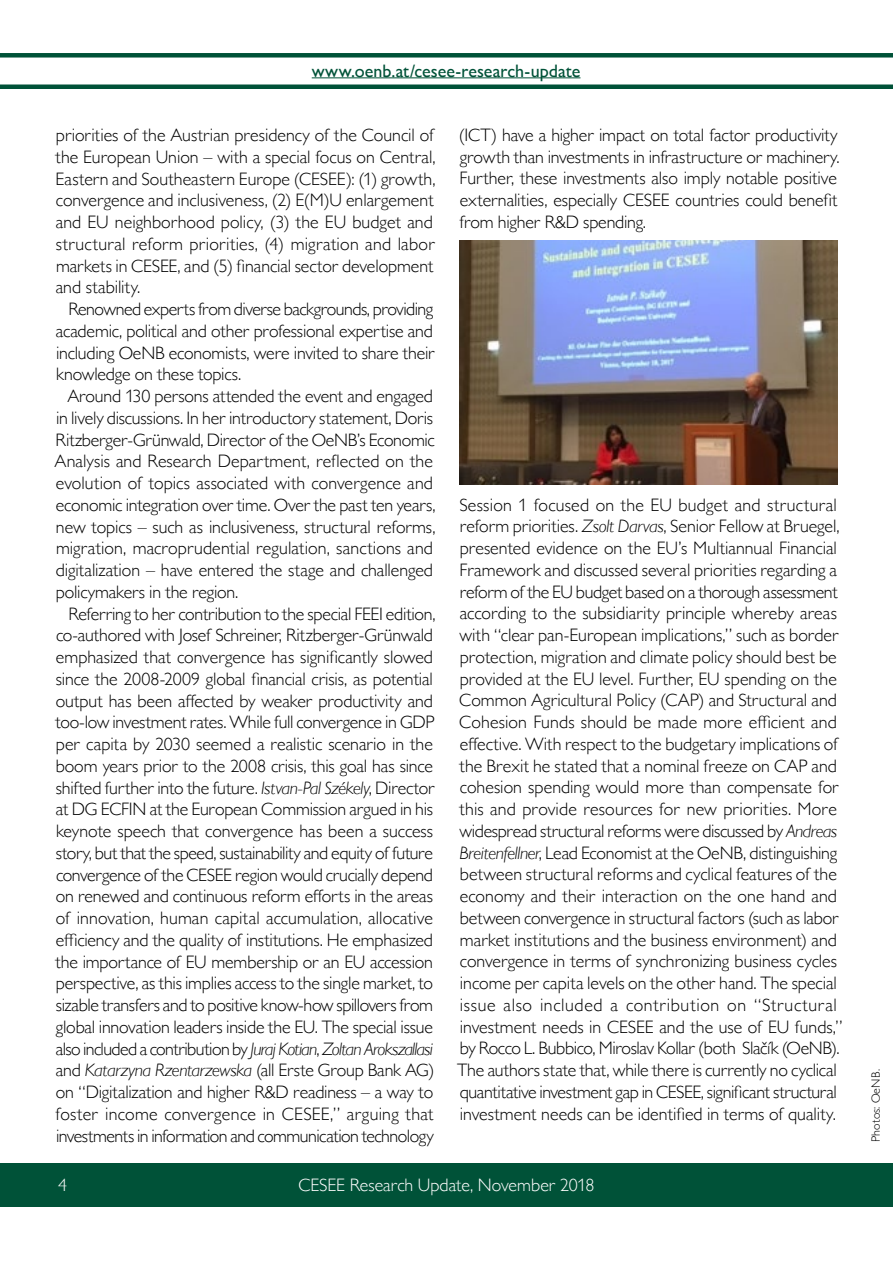
<style>
.page{position:relative;width:893px;height:1263px;background:#fff}
.page>*{position:absolute;margin:0;border:0;box-sizing:border-box;transform-origin:0 0}
.t1{font:300 18px/21.8px "Gill Sans MT Pro";letter-spacing:-.005em;color:#000}
.t2{font:500 18px "Gill Sans MT Pro";color:#005238}
.t3{font:300 18px "Gill Sans MT Pro";letter-spacing:-.005em;color:#fff}
.t4{font:300 12px "Gill Sans MT Pro";letter-spacing:.015em;color:#000}
.s1{font-style:italic}
</style>
<div class="page">
<hr style="left:312px;top:77px;width:268px;height:1px;background:#005238">
<div style="left:0;top:53px;width:893px;height:5px;background:#005238"></div>
<div style="left:0;top:84px;width:893px;height:5px;background:#005238"></div>
<div style="left:0;top:1163px;width:893px;height:44px;background:#005238"></div>
<img style="left:459px;top:241px;width:379px;height:244px">
<p class="t2" style="left:312px;top:60px;width:270px">www.oenb.at/cesee-research-update</p>
<p class="t1" style="left:56px;top:124px;width:382px">priorities of the Austrian presidency of the Council of the European Union – with a special focus on Central, Eastern and Southeastern Europe (CESEE): (1) growth, convergence and inclusiveness, (2) E(M)U enlargement and EU neighborhood policy, (3) the EU budget and structural reform priorities, (4) migration and labor markets in CESEE, and (5) financial sector development and stability.</p>
<p class="t1" style="left:56px;top:298px;width:381px;text-align:justify;text-indent:13px">Renowned experts from diverse backgrounds, providing academic, political and other professional expertise and including OeNB economists, were invited to share their knowledge on these topics.</p>
<p class="t1" style="left:55px;top:385px;width:382px;text-indent:13px">Around 130 persons attended the event and engaged in lively discussions. In her introductory statement, Doris Ritzberger-Grünwald, Director of the OeNB’s Economic Analysis and Research Department, reflected on the evolution of topics associated with convergence and economic integration over time. Over the past ten years, new topics – such as inclusiveness, structural reforms, migration, macroprudential regulation, sanctions and digitalization – have entered the stage and challenged policymakers in the region.</p>
<p class="t1" style="left:56px;top:602px;width:381px;text-indent:13px">Referring to her contribution to the special FEEI edition, co-authored with Josef Schreiner, Ritzberger-Grünwald emphasized that convergence has significantly slowed since the 2008-2009 global financial crisis, as potential output has been affected by weaker productivity and too-low investment rates. While full convergence in GDP per capita by 2030 seemed a realistic scenario in the boom years prior to the 2008 crisis, this goal has since shifted further into the future. <span class="s1">Istvan-Pal Székely</span>, Director at DG ECFIN at the European Commission argued in his keynote speech that convergence has been a success story, but that the speed, sustainability and equity of future convergence of the CESEE region would crucially depend on renewed and continuous reform efforts in the areas of innovation, human capital accumulation, allocative efficiency and the quality of institutions. He emphasized the importance of EU membership or an EU accession perspective, as this implies access to the single market, to sizable transfers and to positive know-how spillovers from global innovation leaders inside the EU. The special issue also included a contribution by <span class="s1">Juraj Kotian</span>, <span class="s1">Zoltan Arokszallasi </span>and <span class="s1">Katarzyna Rzentarzewska</span> (all Erste Group Bank AG) on “Digitalization and higher R&amp;D readiness – a way to foster income convergence in CESEE,” arguing that investments in information and communication technology</p>
<p class="t1" style="left:459px;top:124px;width:382px">(ICT) have a higher impact on total factor productivity growth than investments in infrastructure or machinery.<br>Further, these investments also imply notable positive externalities, especially CESEE countries could benefit from higher R&amp;D spending.</p>
<p class="t1" style="left:457px;top:493px;width:387px">Session 1 focused on the EU budget and structural reform priorities. <span class="s1">Zsolt Darvas</span>, Senior Fellow at Bruegel, presented evidence on the EU’s Multiannual Financial Framework and discussed several priorities regarding a reform of the EU budget based on a thorough assessment according to the subsidiarity principle whereby areas with “clear pan-European implications,” such as border protection, migration and climate policy should best be provided at the EU level. Further, EU spending on the Common Agricultural Policy (CAP) and Structural and Cohesion Funds should be made more efficient and effective. With respect to the budgetary implications of the Brexit he stated that a nominal freeze on CAP and cohesion spending would more than compensate for this and provide resources for new priorities. More widespread structural reforms were discussed by <span class="s1">Andreas Breitenfellner</span>, Lead Economist at the OeNB, distinguishing between structural reforms and cyclical features of the economy and their interaction on the one hand and between convergence in structural factors (such as labor market institutions and the business environment) and convergence in terms of synchronizing business cycles income per capita levels on the other hand. The special issue also included a contribution on “Structural investment needs in CESEE and the use of EU funds,” by Rocco L. Bubbico, Miroslav Kollar (both Slačík (OeNB).<br>The authors state that, while there is currently no cyclical quantitative investment gap in CESEE, significant structural investment needs can be identified in terms of quality.</p>
<p class="t3" style="left:58px;top:1174px;width:10px">4</p>
<p class="t3" style="left:298px;top:1174px;width:298px">CESEE Research Update, November 2018</p>
<p class="t4" style="left:869px;top:1142px;width:74px;rotate:-90deg">Photos: OeNB.</p>
</div>
